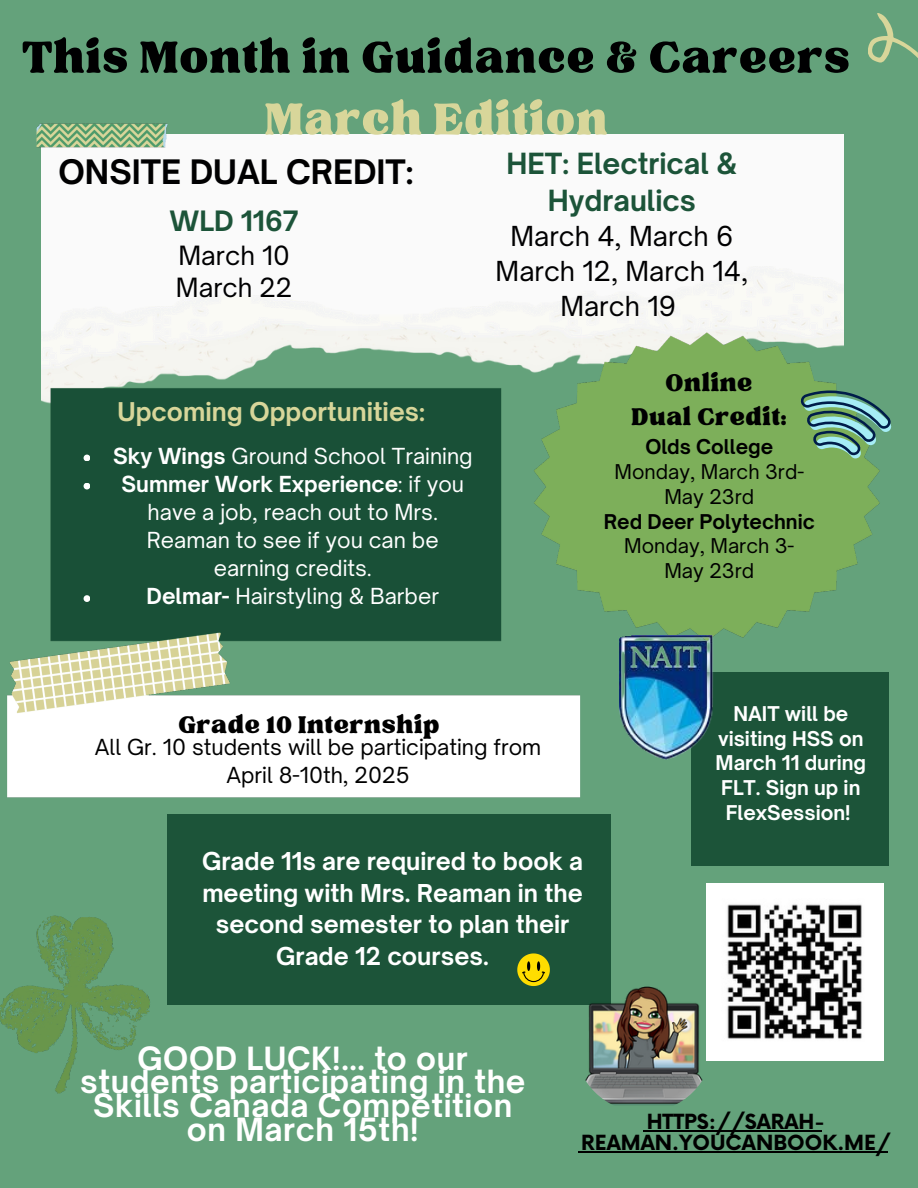
<style>
.page{position:relative;width:918px;height:1188px;background:#64a27b}
.page>*{position:absolute;margin:0;border:0;box-sizing:border-box;transform-origin:0 0}
.t1{font:61.35px/61.8px "TAN Tangkiwood Display";letter-spacing:.02em;color:#000001;text-align:center}
.t2{font:33.3px "TAN Tangkiwood Display";letter-spacing:.02em;color:#000}
.t3{font:33.3px/33.8px "TAN Tangkiwood Display";letter-spacing:.02em;color:#000001;text-align:center}
.t4{font:700 32.25px "Open Sauce One";color:#000001}
.t5{font:700 30.6px/23.7px "Open Sauce One";letter-spacing:.02em;color:#fff;text-align:center}
.t6{font:700 27.9px/37.2px "Open Sauce One";color:#1c5439;text-align:center}
.t7{font:700 26.85px "Open Sauce One";color:#1c5439}
.t8{font:26.4px/34.8px "Open Sauce One";color:#000001;text-align:center}
.t9{font:25.35px/32.7px "Open Sauce One";color:#000001}
.t10{font:700 24.75px "Open Sauce One";color:#d8d69a}
.t11{font:700 23.55px/31.5px "Open Sauce One";color:#fff;text-align:center}
.t12{font:21.15px/28.2px "Open Sauce One";color:#fff;text-align:center}
.t13{font:21.15px/28.2px "Open Sauce One";color:#000;text-align:center}
.t14{font:700 20.4px/21.3px "Now";color:#000;text-align:center}
.t15{font:19.5px/24.8px "Open Sauce One";color:#000;text-align:center}
.t16{font:700 19.5px/24.8px "Open Sauce One";color:#fff;text-align:center}
.s1{color:#d8d69a}
.s2{font-weight:700}
</style>
<div class="page">
<div style="left:41px;top:135px;width:802px;height:190px;background:#fafafa"></div>
<img style="left:36px;top:123px;width:138px;height:32px">
<div style="left:167px;top:814px;width:443px;height:191px;background:#1c5439"></div>
<img style="left:7px;top:325px;width:873px;height:473px">
<svg style="left:868px;top:13px;width:50px;height:50px"></svg>
<img style="left:574px;top:973px;width:139px;height:139px;border-radius:69px">
<img style="left:707px;top:884px;width:177px;height:177px">
<svg style="left:84px;top:455px;width:6px;height:6px"></svg>
<svg style="left:84px;top:483px;width:6px;height:6px"></svg>
<svg style="left:84px;top:595px;width:6px;height:7px"></svg>
<img style="left:0;top:915px;width:150px;height:179px">
<svg style="left:517px;top:953px;width:33px;height:33px"></svg>
<hr style="left:578px;top:1151px;width:309px;height:2px;background:#000">
<hr style="left:644px;top:1131px;width:178px;height:1px;background:#000">
<div style="left:691px;top:672px;width:197px;height:194px;background:#1c5439"></div>
<svg style="left:801px;top:390px;width:90px;height:68px"></svg>
<img style="left:619px;top:636px;width:132px;height:124px">
<p class="t1" style="left:22px;top:28px;width:829px">This Month in Guidance &amp; Careers<br><span class="s1">March Edition</span></p>
<h6 class="t4" style="left:59px;top:151px;width:357px">ONSITE DUAL CREDIT:</h6>
<h6 class="t7" style="left:170px;top:204px;width:131px">WLD 1167</h6>
<h6 class="t9" style="left:176px;top:239px;width:118px">March 10<br>March 22</h6>
<p class="t10" style="left:117px;top:396px;width:309px">Upcoming Opportunities:</p>
<p class="t12" style="left:113px;top:442px;width:361px"><span class="s2">Sky Wings</span> Ground School Training<br><span class="s2">Summer Work Experience</span>: if you have a job, reach out to Mrs.<br>Reaman to see if you can be earning credits.<br><span class="s2">Delmar-</span> Hairstyling &amp; Barber</p>
<p class="t6" style="left:507px;top:145px;width:232px">HET: Electrical &amp;<br>Hydraulics</p>
<p class="t8" style="left:496px;top:219px;width:254px">March 4, March 6<br>March 12, March 14,<br>March 19</p>
<h5 class="t3" style="left:631px;top:367px;width:157px">Online<br>Dual Credit:</h5>
<p class="t15" style="left:604px;top:435px;width:213px"><span class="s2">Olds College<br></span>Monday, March 3rd-<br>May 23rd<br><span class="s2">Red Deer Polytechnic<br></span>Monday, March 3-<br>May 23rd</p>
<p class="t2" style="left:178px;top:713px;width:262px">Grade 10 Internship</p>
<h2 class="t13" style="left:95px;top:733px;width:448px">All Gr. 10 students will be participating from<br>April 8-10th, 2025</h2>
<p class="t11" style="left:202px;top:846px;width:382px">Grade 11s are required to book a meeting with Mrs. Reaman in the second semester to plan their</p>
<p class="t11" style="left:276px;top:940px;width:214px">Grade 12 courses.</p>
<h4 class="t16" style="left:716px;top:701px;width:152px">NAIT will be visiting HSS on<br>March 11 during<br>FLT. Sign up in<br>FlexSession!</h4>
<p class="t5" style="left:80px;top:1046px;width:447px">GOOD LUCK!... to our students participating in the<br>Skills Canada Competition on March 15th!</p>
<p class="t14" style="left:581px;top:1112px;width:311px">HTTPS://SARAH-<br>REAMAN.YOUCANBOOK.ME/</p>
</div>
